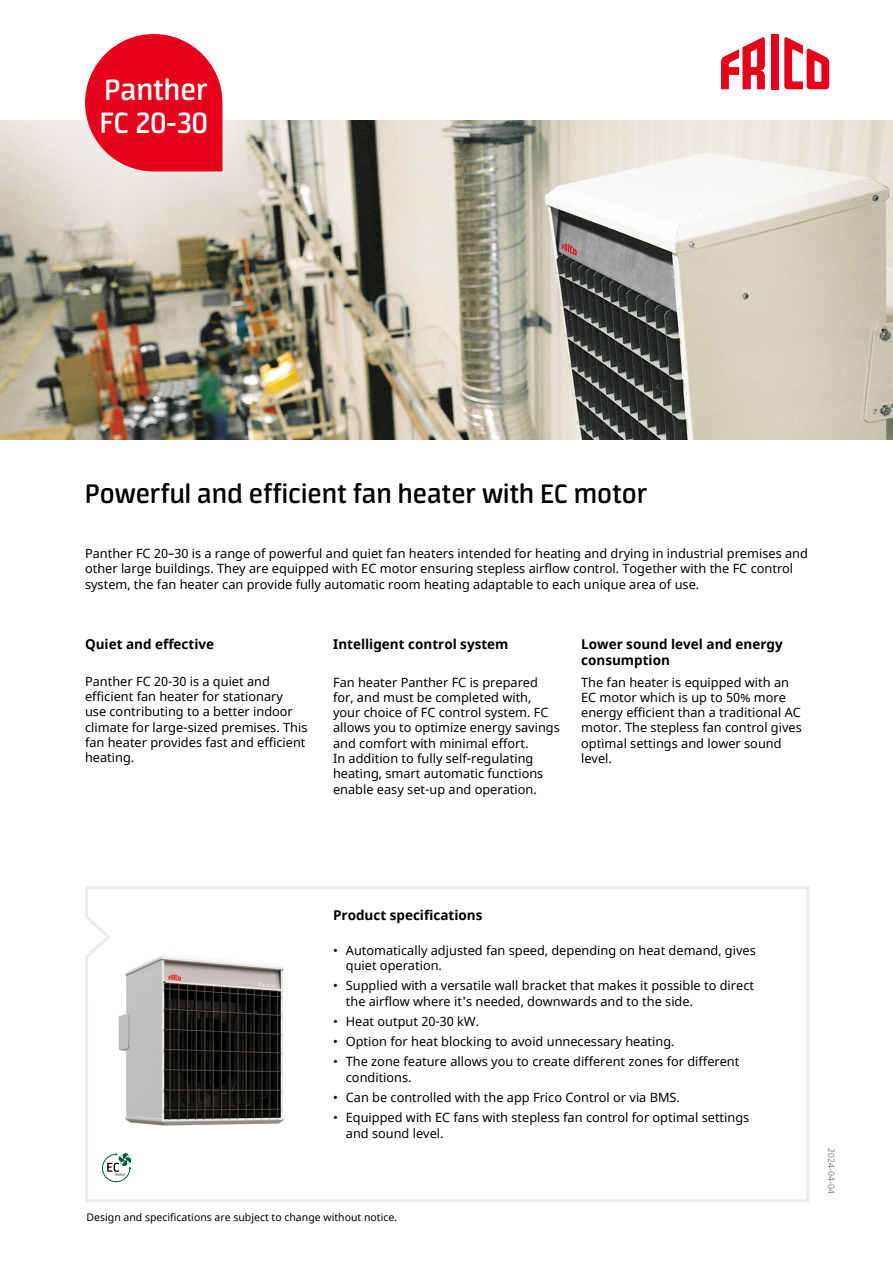
<style>
.page{position:relative;width:893px;height:1263px;background:#fff}
.page>*{position:absolute;margin:0;border:0;box-sizing:border-box;transform-origin:0 0}
.t1{font:600 33px/33px "Neuron";color:#fff}
.t2{font:600 30px "Neuron";color:#000}
.t3{font:700 13.5px/16.2px "Noto Sans";color:#000}
.t4{font:12.75px/15.3px "Noto Sans";color:#000}
.t5{font:10.5px "Noto Sans";color:#000}
.t6{font:9px "Noto Sans";color:#878988}
</style>
<div class="page">
<img style="left:0;top:121px;width:893px;height:319px">
<svg style="left:85px;top:34px;width:137px;height:137px;background:#e9273d"></svg>
<div style="left:771px;top:34px;width:7px;height:55px;background:#e7001b"></div>
<svg style="left:784px;top:37px;width:45px;height:52px"></svg>
<svg style="left:721px;top:37px;width:44px;height:52px"></svg>
<svg style="left:85px;top:886px;width:724px;height:316px"></svg>
<h1 class="t1" style="left:100px;top:73px;width:109px">Panther<br>FC 20-30</h1>
<h2 class="t2" style="left:85px;top:477px;width:564px">Powerful and efficient fan heater with EC motor</h2>
<p class="t4" style="left:85px;top:546px;width:724px">Panther FC 20–30 is a range of powerful and quiet fan heaters intended for heating and drying in industrial premises and other large buildings. They are equipped with EC motor ensuring stepless airflow control. Together with the FC control system, the fan heater can provide fully automatic room heating adaptable to each unique area of use.</p>
<p class="t3" style="left:85px;top:636px;width:131px">Quiet and effective</p>
<p class="t3" style="left:333px;top:636px;width:177px">Intelligent control system</p>
<p class="t3" style="left:581px;top:636px;width:203px">Lower sound level and energy consumption</p>
<p class="t4" style="left:333px;top:675px;width:228px">Fan heater Panther FC is prepared for, and must be completed with, your choice of FC control system. FC allows you to optimize energy savings and comfort with minimal effort.<br>In addition to fully self-regulating heating, smart automatic functions enable easy set-up and operation.</p>
<p class="t4" style="left:581px;top:675px;width:222px">The fan heater is equipped with an<br>EC motor which is up to 50% more energy efficient than a traditional AC motor. The stepless fan control gives optimal settings and lower sound level.</p>
<p class="t4" style="left:85px;top:674px;width:224px">Panther FC 20-30 is a quiet and efficient fan heater for stationary<br>use contributing to a better indoor climate for large-sized premises. This fan heater provides fast and efficient heating.</p>
<p class="t3" style="left:333px;top:907px;width:151px">Product specifications</p>
<p class="t4" style="left:346px;top:942px;width:412px;line-height:15.8px;text-indent:-13px">• Automatically adjusted fan speed, depending on heat demand, gives quiet operation.</p>
<p class="t4" style="left:346px;top:978px;width:410px;line-height:15.8px;text-indent:-13px">• Supplied with a versatile wall bracket that makes it possible to direct the airflow where it's needed, downwards and to the side.</p>
<p class="t4" style="left:333px;top:1014px;width:148px">• Heat output 20-30 kW.</p>
<p class="t4" style="left:333px;top:1034px;width:343px">• Option for heat blocking to avoid unnecessary heating.</p>
<p class="t4" style="left:346px;top:1054px;width:395px;line-height:15.8px;text-indent:-13px">• The zone feature allows you to create different zones for different conditions.</p>
<p class="t4" style="left:333px;top:1090px;width:348px">• Can be controlled with the app Frico Control or via BMS.</p>
<p class="t4" style="left:346px;top:1110px;width:405px;line-height:15.8px;text-indent:-13px">• Equipped with EC fans with stepless fan control for optimal settings and sound level.</p>
<p class="t5" style="left:87px;top:1210px;width:312px">Design and specifications are subject to change without notice.</p>
<p class="t6" style="left:837px;top:1148px;width:47px;rotate:90deg">2024-04-04</p>
</div>
